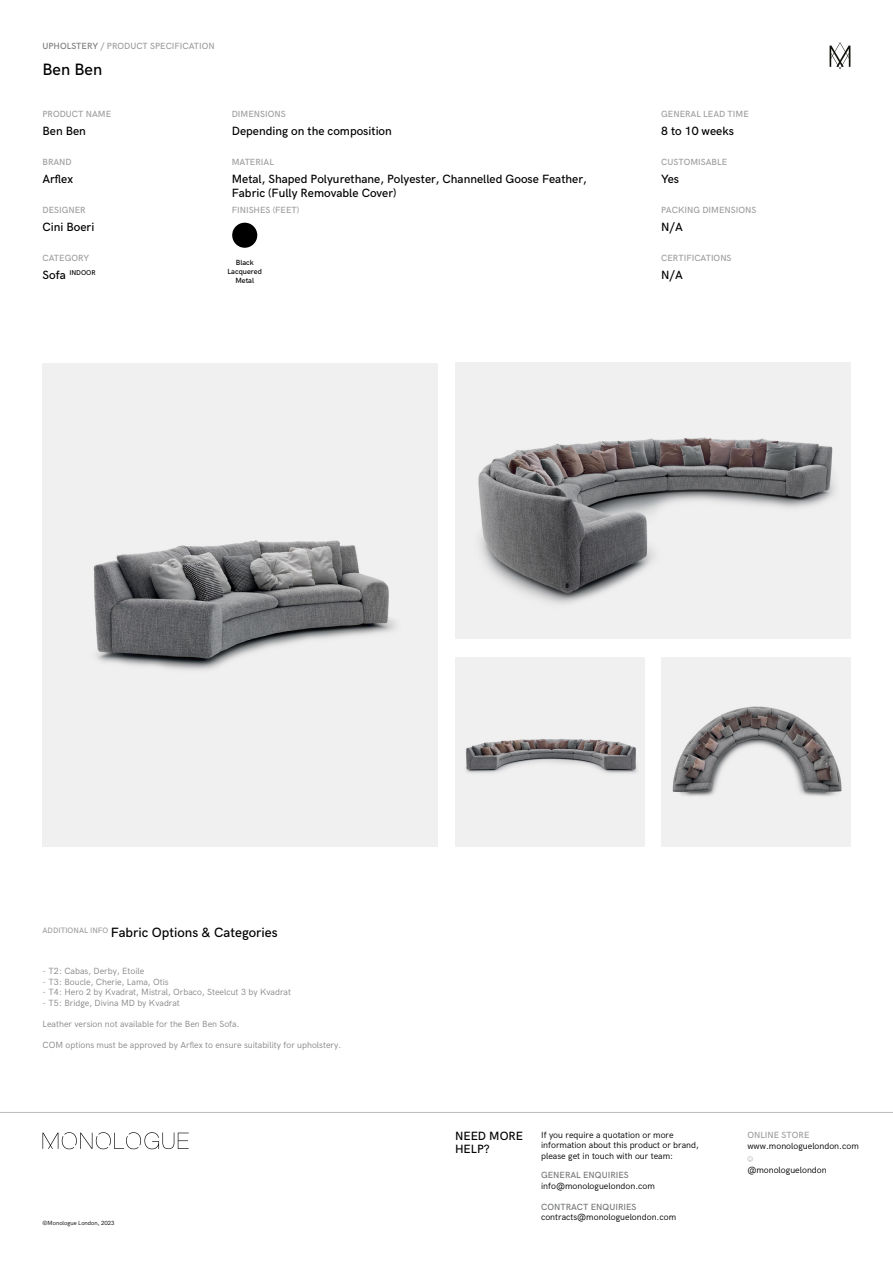
<style>
.page{position:relative;width:893px;height:1263px;background:#fff}
.page>*{position:absolute;margin:0;border:0;box-sizing:border-box;transform-origin:0 0}
.t1{font:500 16.5px "HK Grotesk";color:#000}
.t2{font:500 13.5px "HK Grotesk";color:#000}
.t3{font:500 12px/13.5px "HK Grotesk";color:#000}
.t4{font:9px "HK Grotesk";color:#878787}
.t5{font:9px/10.5px "HK Grotesk";color:#000}
.t6{font:500 9px "HK Grotesk";color:#9d9d9c}
.t7{font:500 9px "HK Grotesk";color:#757777}
.t8{font:500 7.5px/9px "HK Grotesk";color:#000;text-align:center}
.t9{font:500 7.05px "HK Grotesk";color:#000}
.t10{font:6px "HK Grotesk";color:#000}
.s1{color:#7c7b7b}
.s2{font-size:12px}
</style>
<div class="page">
<svg style="left:747px;top:1156px;width:6px;height:5px"></svg>
<hr style="left:0;top:1112px;width:893px;height:1px;background:#bcbcbc">
<svg style="left:43px;top:1132px;width:146px;height:17px"></svg>
<svg style="left:830px;top:42px;width:20px;height:27px"></svg>
<div style="left:43px;top:363px;width:395px;height:483px;background:#f0f0f0"></div>
<img style="left:93px;top:540px;width:303px;height:130px">
<div style="left:232px;top:223px;width:25px;height:25px;background:#000;border-radius:50%"></div>
<img style="left:455px;top:363px;width:395px;height:276px">
<img style="left:455px;top:657px;width:189px;height:189px">
<img style="left:661px;top:657px;width:189px;height:189px">
<p class="t6" style="left:43px;top:39px;width:174px"><span class="s1">UPHOLSTERY</span> / PRODUCT SPECIFICATION</p>
<h1 class="t1" style="left:43px;top:57px;width:61px">Ben Ben</h1>
<p class="t6" style="left:43px;top:107px;width:70px">PRODUCT NAME</p>
<p class="t6" style="left:232px;top:107px;width:55px">DIMENSIONS</p>
<p class="t6" style="left:661px;top:107px;width:89px">GENERAL LEAD TIME</p>
<h3 class="t3" style="left:43px;top:123px;width:45px">Ben Ben</h3>
<h3 class="t3" style="left:232px;top:123px;width:162px">Depending on the composition</h3>
<h3 class="t3" style="left:661px;top:123px;width:74px">8 to 10 weeks</h3>
<p class="t6" style="left:43px;top:155px;width:31px">BRAND</p>
<p class="t6" style="left:232px;top:155px;width:44px">MATERIAL</p>
<p class="t6" style="left:661px;top:155px;width:67px">CUSTOMISABLE</p>
<h3 class="t3" style="left:43px;top:171px;width:32px">Arflex</h3>
<h3 class="t3" style="left:232px;top:171px;width:357px;line-height:14.4px">Metal, Shaped Polyurethane, Polyester, Channelled Goose Feather,<br>Fabric (Fully Removable Cover)</h3>
<h3 class="t3" style="left:661px;top:171px;width:19px">Yes</h3>
<p class="t6" style="left:43px;top:203px;width:45px">DESIGNER</p>
<p class="t6" style="left:232px;top:203px;width:69px">FINISHES (FEET)</p>
<p class="t6" style="left:661px;top:203px;width:97px">PACKING DIMENSIONS</p>
<h3 class="t3" style="left:43px;top:219px;width:53px">Cini Boeri</h3>
<h3 class="t3" style="left:661px;top:219px;width:23px">N/A</h3>
<p class="t6" style="left:43px;top:251px;width:48px">CATEGORY</p>
<p class="t6" style="left:661px;top:251px;width:72px">CERTIFICATIONS</p>
<p class="t8" style="left:227px;top:257px;width:36px">Black<br>Lacquered<br>Metal</p>
<p class="t9" style="left:43px;top:267px;width:55px"><span class="s2">Sofa</span> INDOOR</p>
<h3 class="t3" style="left:661px;top:267px;width:23px">N/A</h3>
<h2 class="t2" style="left:43px;top:923px;width:237px"><sup>ADDITIONAL</sup> <sup>INFO</sup> Fabric Options &amp; Categories</h2>
<p class="t4" style="left:43px;top:964px;width:103px">- T2: Cabas, Derby, Etoile</p>
<p class="t4" style="left:43px;top:975px;width:128px">- T3: Boucle, Cherie, Lama, Otis</p>
<p class="t4" style="left:43px;top:985px;width:250px">- T4: Hero 2 by Kvadrat, Mistral, Orbaco, Steelcut 3 by Kvadrat</p>
<p class="t4" style="left:43px;top:996px;width:139px">- T5: Bridge, Divina MD by Kvadrat</p>
<p class="t4" style="left:43px;top:1017px;width:199px">Leather version not available for the Ben Ben Sofa.</p>
<p class="t4" style="left:43px;top:1038px;width:300px">COM options must be approved by Arflex to ensure suitability for upholstery.</p>
<p class="t10" style="left:43px;top:1218px;width:74px">©Monologue London, 2023</p>
<p class="t5" style="left:541px;top:1128px;width:134px">If you require a quotation or more</p>
<p class="t6" style="left:747px;top:1128px;width:64px">ONLINE STORE</p>
<p class="t5" style="left:541px;top:1139px;width:159px">information about this product or brand, please get in touch with our team:</p>
<h3 class="t3" style="left:455px;top:1128px;width:70px">NEED MORE<br>HELP?</h3>
<p class="t5" style="left:747px;top:1140px;width:113px">www.monologuelondon.com</p>
<p class="t5" style="left:747px;top:1164px;width:81px">@monologuelondon</p>
<p class="t7" style="left:541px;top:1200px;width:97px">CONTRACT ENQUIRIES</p>
<p class="t5" style="left:541px;top:1211px;width:137px">contracts@monologuelondon.com</p>
<p class="t7" style="left:541px;top:1168px;width:89px">GENERAL ENQUIRIES</p>
<p class="t5" style="left:541px;top:1180px;width:115px">info@monologuelondon.com</p>
</div>
